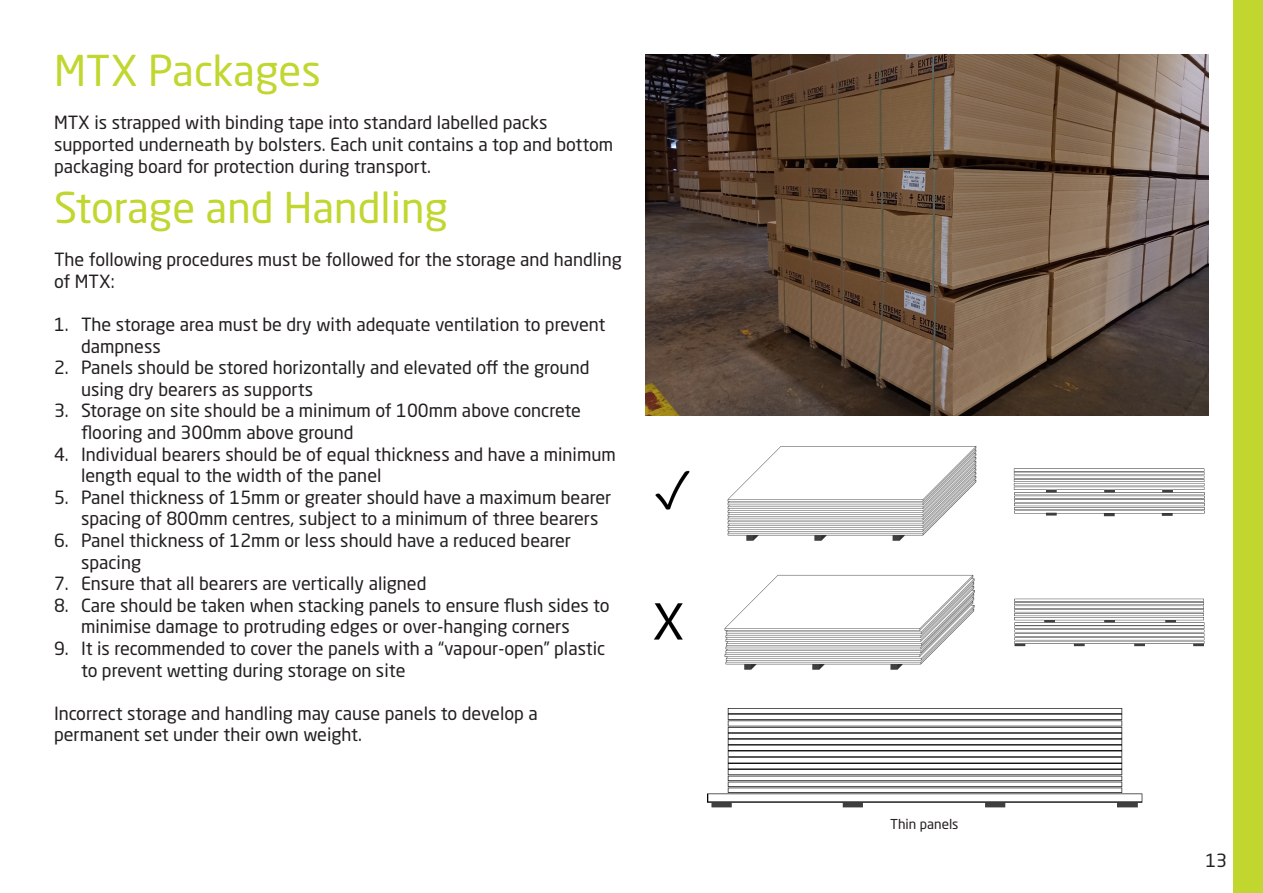
<style>
.page{position:relative;width:1263px;height:893px;background:#fff}
.page>*{position:absolute;margin:0;border:0;box-sizing:border-box;transform-origin:0 0}
.Paragraph_Style_2{font:42px "Neo Sans W1 G";color:#c1d72f}
.Paragraph_Style_1{font:18px/21.6px "Neo Sans W1 G";color:#231f20}
.t1{font:13.5px "Neo Sans W1 G";color:#231f20}
</style>
<div class="page">
<div style="left:1233px;top:0;width:30px;height:893px;background:#c1d72f"></div>
<img style="left:646px;top:54px;width:563px;height:361px">
<img style="left:653px;top:446px;width:551px;height:224px">
<img style="left:707px;top:709px;width:435px;height:98px">
<p class="Paragraph_Style_2" style="left:54px;top:45px;width:268px">MTX Packages</p>
<p class="Paragraph_Style_1" style="left:54px;top:112px;width:561px">MTX is strapped with binding tape into standard labelled packs supported underneath by bolsters. Each unit contains a top and bottom packaging board for protection during transport.</p>
<p class="Paragraph_Style_2" style="left:54px;top:182px;width:395px">Storage and Handling</p>
<p class="Paragraph_Style_1" style="left:54px;top:248px;width:569px">The following procedures must be followed for the storage and handling of MTX:</p>
<p class="Paragraph_Style_1" style="left:81px;top:313px;width:526px;text-indent:-27px">1. The storage area must be dry with adequate ventilation to prevent dampness</p>
<p class="Paragraph_Style_1" style="left:81px;top:356px;width:510px;text-indent:-27px">2. Panels should be stored horizontally and elevated off the ground using dry bearers as supports</p>
<p class="Paragraph_Style_1" style="left:81px;top:400px;width:501px;text-indent:-27px">3. Storage on site should be a minimum of 100mm above concrete flooring and 300mm above ground</p>
<p class="Paragraph_Style_1" style="left:81px;top:443px;width:536px;text-indent:-27px">4. Individual bearers should be of equal thickness and have a minimum length equal to the width of the panel</p>
<p class="Paragraph_Style_1" style="left:81px;top:486px;width:532px;text-indent:-27px">5. Panel thickness of 15mm or greater should have a maximum bearer spacing of 800mm centres, subject to a minimum of three bearers</p>
<p class="Paragraph_Style_1" style="left:81px;top:529px;width:492px;text-indent:-27px">6. Panel thickness of 12mm or less should have a reduced bearer spacing</p>
<p class="Paragraph_Style_1" style="left:54px;top:572px;width:374px">7. Ensure that all bearers are vertically aligned</p>
<p class="Paragraph_Style_1" style="left:81px;top:594px;width:530px;text-indent:-27px">8. Care should be taken when stacking panels to ensure flush sides to minimise damage to protruding edges or over-hanging corners</p>
<p class="Paragraph_Style_1" style="left:81px;top:637px;width:526px;text-indent:-27px">9. It is recommended to cover the panels with a “vapour-open” plastic to prevent wetting during storage on site</p>
<p class="Paragraph_Style_1" style="left:54px;top:702px;width:485px">Incorrect storage and handling may cause panels to develop a permanent set under their own weight.</p>
<p class="t1" style="left:890px;top:816px;width:70px">Thin panels</p>
<p class="Paragraph_Style_1" style="left:1205px;top:849px;width:23px">13</p>
</div>
